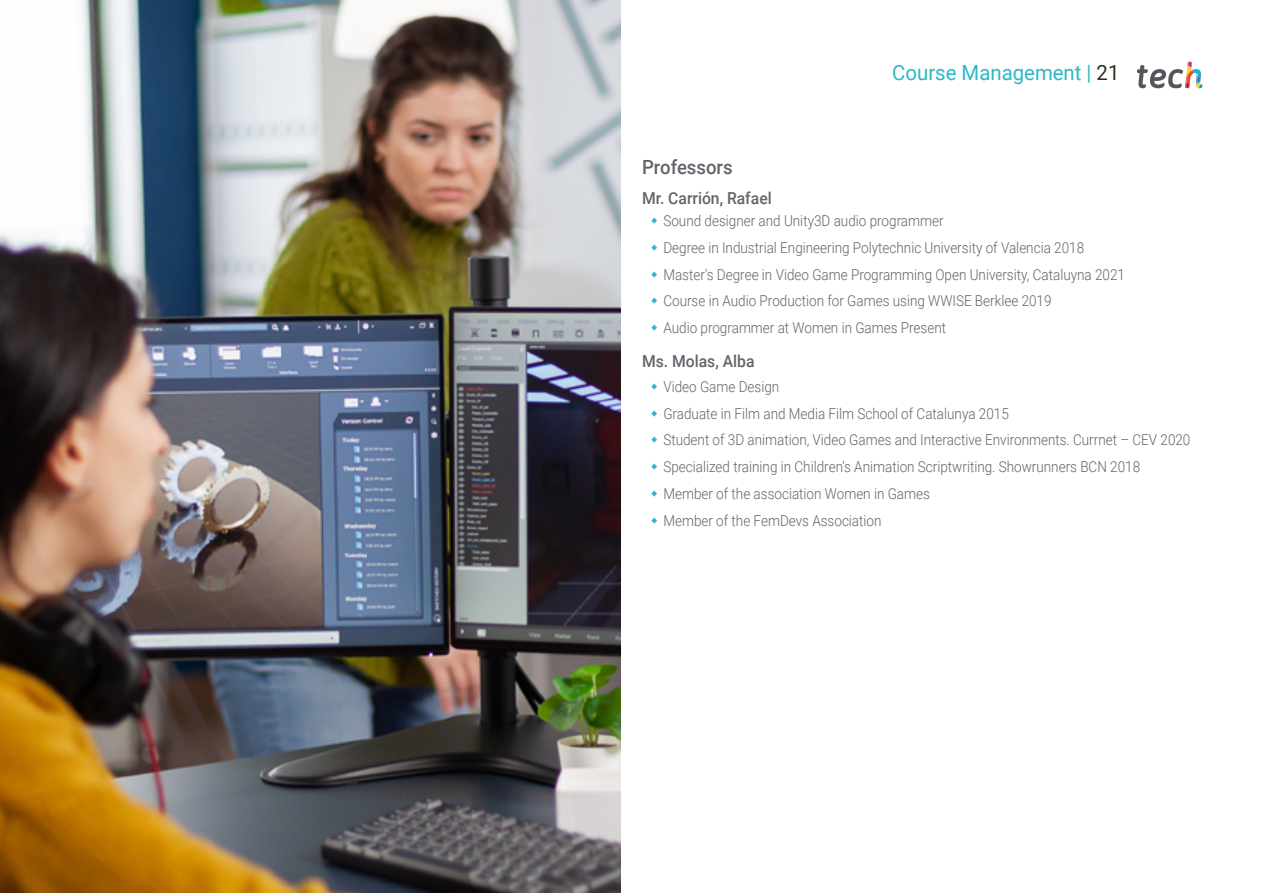
<style>
.page{position:relative;width:1263px;height:893px;background:#fff}
.page>*{position:absolute;margin:0;border:0;box-sizing:border-box;transform-origin:0 0}
.t1{font:21px "Roboto";color:#2db8c5}
.t2{font:500 19.5px "Roboto";color:#61646a;scale:.95 1}
.t3{font:500 16.5px "Roboto";color:#61646a;scale:.95 1}
.t4{font:300 15px/26.7px "Roboto";color:#61646a;scale:.9 1}
.s1{color:#312e20}
</style>
<div class="page">
<svg style="left:1137px;top:62px;width:65px;height:27px"></svg>
<img style="left:0;top:0;width:621px;height:893px">
<h1 class="t1" style="left:892px;top:57px;width:229px">Course Management | <span class="s1">21</span></h1>
<h2 class="t2" style="left:642px;top:154px;width:97px">Professors</h2>
<p class="t3" style="left:642px;top:186px;width:138px">Mr. Carrión, Rafael</p>
<p class="t4" style="left:663px;top:207px;width:514px">Sound designer and Unity3D audio programmer<br>Degree in Industrial Engineering Polytechnic University of Valencia 2018<br>Master's Degree in Video Game Programming Open University, Cataluyna 2021<br>Course in Audio Production for Games using WWISE Berklee 2019<br>Audio programmer at Women in Games Present</p>
<p class="t3" style="left:642px;top:350px;width:120px">Ms. Molas, Alba</p>
<p class="t4" style="left:663px;top:373px;width:587px">Video Game Design<br>Graduate in Film and Media Film School of Catalunya 2015<br>Student of 3D animation, Video Games and Interactive Environments. Currnet – CEV 2020<br>Specialized training in Children's Animation Scriptwriting. Showrunners BCN 2018<br>Member of the association Women in Games<br>Member of the FemDevs Association</p>
</div>
